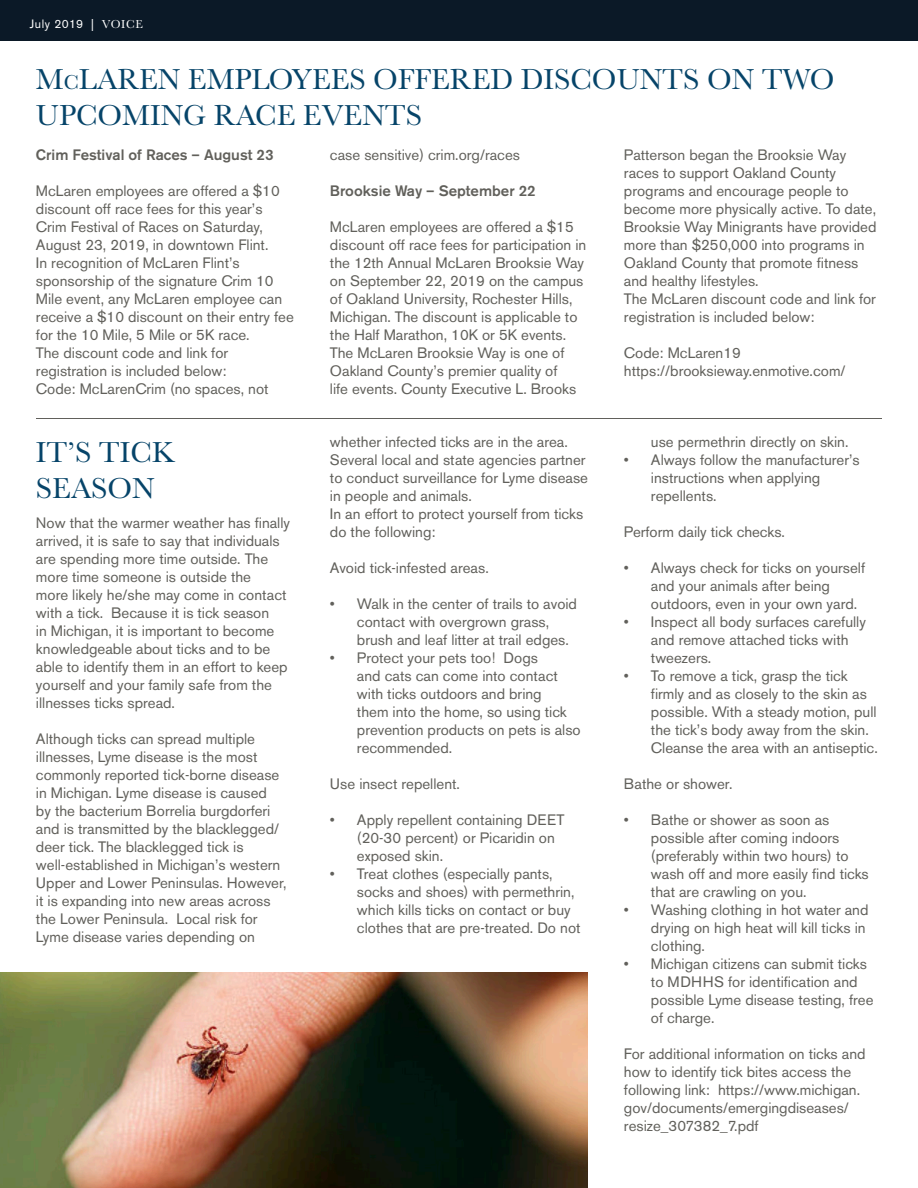
<style>
.page{position:relative;width:918px;height:1188px;background:#fff}
.page>*{position:absolute;margin:0;border:0;box-sizing:border-box;transform-origin:0 0}
.t1{font:30px/36px "Baskerville";color:#064469}
.t2{font:15px/18px "Akzidenz Grotesk BE";color:#61605b}
.t3{font:500 15px "Akzidenz Grotesk BE";color:#61605b}
.t4{font:12px "Akzidenz Grotesk BE";letter-spacing:.05em;color:#fff}
.s1{font-family:"Baskerville"}
.s2{font-size:21px}
</style>
<div class="page">
<div style="left:0;top:0;width:918px;height:40px;background:#0b1927"></div>
<hr style="left:36px;top:418px;width:846px;height:1px;background:#61605b">
<img style="left:0;top:972px;width:588px;height:216px">
<p class="t4" style="left:30px;top:17px;width:115px">July 2019 | <span class="s1">VOICE</span></p>
<p class="t1" style="left:36px;top:62px;width:800px">M<span class="s2">c</span>LAREN EMPLOYEES OFFERED DISCOUNTS ON TWO<br>UPCOMING RACE EVENTS</p>
<p class="t3" style="left:36px;top:146px;width:239px">Crim Festival of Races – August 23</p>
<p class="t2" style="left:36px;top:182px;width:245px">McLaren employees are offered a $10 discount off race fees for this year’s Crim Festival of Races on Saturday, August 23, 2019, in downtown Flint.</p>
<p class="t2" style="left:36px;top:254px;width:259px">In recognition of McLaren Flint’s sponsorship of the signature Crim 10<br>Mile event, any McLaren employee can receive a $10 discount on their entry fee for the 10 Mile, 5 Mile or 5K race.</p>
<p class="t2" style="left:36px;top:344px;width:194px">The discount code and link for registration is included below:</p>
<p class="t2" style="left:36px;top:380px;width:234px">Code: McLarenCrim (no spaces, not</p>
<p class="t2" style="left:330px;top:146px;width:192px">case sensitive) crim.org/races</p>
<p class="t3" style="left:330px;top:181px;width:207px">Brooksie Way – September 22</p>
<p class="t2" style="left:330px;top:218px;width:258px">McLaren employees are offered a $15 discount off race fees for participation in the 12th Annual McLaren Brooksie Way on September 22, 2019 on the campus of Oakland University, Rochester Hills, Michigan. The discount is applicable to the Half Marathon, 10K or 5K events.<br>The McLaren Brooksie Way is one of Oakland County’s premier quality of<br>life events. County Executive L. Brooks</p>
<p class="t2" style="left:624px;top:146px;width:254px">Patterson began the Brooksie Way races to support Oakland County programs and encourage people to become more physically active. To date, Brooksie Way Minigrants have provided more than $250,000 into programs in Oakland County that promote fitness and healthy lifestyles.</p>
<p class="t2" style="left:624px;top:290px;width:253px">The McLaren discount code and link for registration is included below:</p>
<p class="t2" style="left:624px;top:344px;width:118px">Code: McLaren19</p>
<p class="t2" style="left:624px;top:362px;width:223px">https://brooksieway.enmotive.com/</p>
<p class="t1" style="left:36px;top:435px;width:141px">IT’S TICK<br>SEASON</p>
<p class="t2" style="left:330px;top:433px;width:260px">whether infected ticks are in the area.<br>Several local and state agencies partner to conduct surveillance for Lyme disease in people and animals.</p>
<p class="t2" style="left:330px;top:505px;width:255px">In an effort to protect yourself from ticks do the following:</p>
<p class="t2" style="left:330px;top:559px;width:160px">Avoid tick-infested areas.</p>
<p class="t2" style="left:357px;top:595px;width:222px;text-indent:-27px">• Walk in the center of trails to avoid contact with overgrown grass, brush and leaf litter at trail edges.</p>
<p class="t2" style="left:357px;top:649px;width:225px;text-indent:-27px">• Protect your pets too! Dogs<br>and cats can come into contact with ticks outdoors and bring<br>them into the home, so using tick prevention products on pets is also recommended.</p>
<p class="t2" style="left:330px;top:775px;width:132px">Use insect repellent.</p>
<p class="t2" style="left:357px;top:811px;width:209px;text-indent:-27px">• Apply repellent containing DEET (20-30 percent) or Picaridin on exposed skin.</p>
<p class="t2" style="left:357px;top:865px;width:225px;text-indent:-27px">• Treat clothes (especially pants, socks and shoes) with permethrin, which kills ticks on contact or buy clothes that are pre-treated. Do not</p>
<p class="t2" style="left:36px;top:514px;width:256px">Now that the warmer weather has finally arrived, it is safe to say that individuals are spending more time outside. The more time someone is outside the<br>more likely he/she may come in contact with a tick. Because it is tick season<br>in Michigan, it is important to become knowledgeable about ticks and to be able to identify them in an effort to keep yourself and your family safe from the illnesses ticks spread.</p>
<p class="t2" style="left:36px;top:730px;width:252px">Although ticks can spread multiple illnesses, Lyme disease is the most commonly reported tick-borne disease in Michigan. Lyme disease is caused<br>by the bacterium Borrelia burgdorferi and is transmitted by the blacklegged/ deer tick. The blacklegged tick is well-established in Michigan’s western Upper and Lower Peninsulas. However, it is expanding into new areas across the Lower Peninsula. Local risk for Lyme disease varies depending on</p>
<p class="t2" style="left:651px;top:433px;width:199px">use permethrin directly on skin.</p>
<p class="t2" style="left:651px;top:451px;width:210px;text-indent:-27px">• Always follow the manufacturer’s instructions when applying repellents.</p>
<p class="t2" style="left:624px;top:523px;width:162px">Perform daily tick checks.</p>
<p class="t2" style="left:651px;top:559px;width:216px;text-indent:-27px">• Always check for ticks on yourself and your animals after being outdoors, even in your own yard.</p>
<p class="t2" style="left:651px;top:613px;width:216px;text-indent:-27px">• Inspect all body surfaces carefully and remove attached ticks with tweezers.</p>
<p class="t2" style="left:651px;top:667px;width:228px;text-indent:-27px">• To remove a tick, grasp the tick firmly and as closely to the skin as possible. With a steady motion, pull the tick’s body away from the skin.<br>Cleanse the area with an antiseptic.</p>
<p class="t2" style="left:624px;top:775px;width:110px">Bathe or shower.</p>
<p class="t2" style="left:651px;top:811px;width:219px;text-indent:-27px">• Bathe or shower as soon as possible after coming indoors (preferably within two hours) to wash off and more easily find ticks that are crawling on you.</p>
<p class="t2" style="left:651px;top:901px;width:219px;text-indent:-27px">• Washing clothing in hot water and drying on high heat will kill ticks in clothing.</p>
<p class="t2" style="left:651px;top:955px;width:224px;text-indent:-27px">• Michigan citizens can submit ticks to MDHHS for identification and possible Lyme disease testing, free of charge.</p>
<p class="t2" style="left:624px;top:1045px;width:243px">For additional information on ticks and how to identify tick bites access the following link: https://www.michigan. gov/documents/emergingdiseases/ resize_307382_7.pdf</p>
</div>
